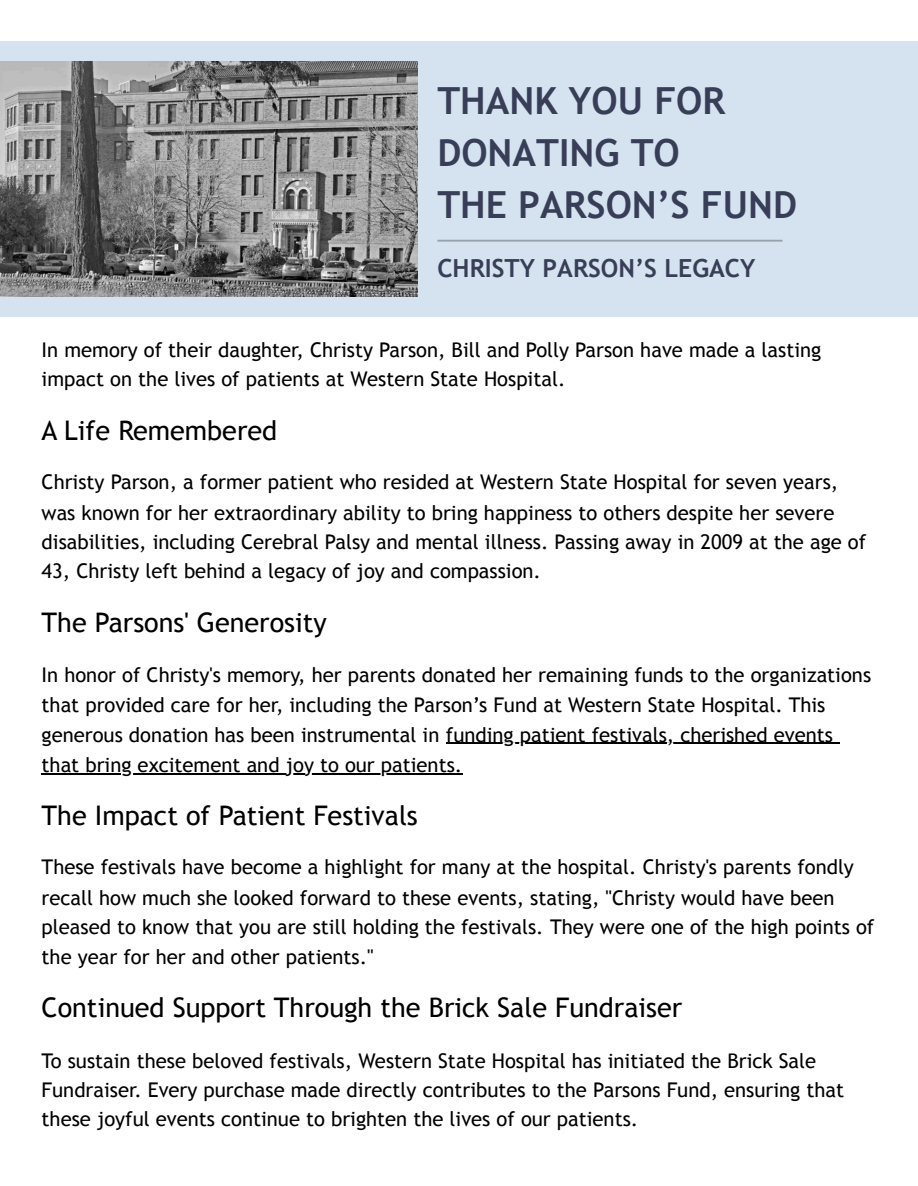
<style>
.page{position:relative;width:918px;height:1186px;background:#fff}
.page>*{position:absolute;margin:0;border:0;box-sizing:border-box;transform-origin:0 0}
.t1{font:700 37.35px/51.9px "Trebuchet MS";color:#383e57}
.t2{font:27px "Trebuchet MS";color:#000}
.t3{font:700 24.9px "Trebuchet MS";color:#383e57}
.t4{font:20.25px/30px "Trebuchet MS";color:#000}
</style>
<div class="page">
<hr style="left:446px;top:742px;width:387px;height:2px;background:#000">
<svg style="left:833px;top:742px;width:7px;height:2px"></svg>
<hr style="left:42px;top:773px;width:421px;height:1px;background:#000">
<div style="left:0;top:42px;width:918px;height:275px;background:#d4e3ef"></div>
<img style="left:0;top:62px;width:417px;height:235px">
<hr style="left:437px;top:240px;width:346px;height:2px;background:#000">
<p class="t1" style="left:437px;top:75px;width:289px">THANK YOU FOR<br>DONATING TO</p>
<p class="t1" style="left:437px;top:179px;width:361px">THE PARSON’S FUND</p>
<p class="t3" style="left:437px;top:254px;width:320px">CHRISTY PARSON’S LEGACY</p>
<p class="t4" style="left:42px;top:335px;width:781px;line-height:29.2px">In memory of their daughter, Christy Parson, Bill and Polly Parson have made a lasting impact on the lives of patients at Western State Hospital.</p>
<h1 class="t2" style="left:42px;top:415px;width:237px">A Life Remembered</h1>
<p class="t4" style="left:42px;top:467px;width:826px">Christy Parson, a former patient who resided at Western State Hospital for seven years, was known for her extraordinary ability to bring happiness to others despite her severe disabilities, including Cerebral Palsy and mental illness. Passing away in 2009 at the age of 43, Christy left behind a legacy of joy and compassion.</p>
<h1 class="t2" style="left:42px;top:607px;width:287px">The Parsons' Generosity</h1>
<p class="t4" style="left:42px;top:660px;width:831px">In honor of Christy's memory, her parents donated her remaining funds to the organizations that provided care for her, including the Parson’s Fund at Western State Hospital. This generous donation has been instrumental in funding patient festivals, cherished events that bring excitement and joy to our patients.</p>
<h1 class="t2" style="left:42px;top:799px;width:378px">The Impact of Patient Festivals</h1>
<p class="t4" style="left:42px;top:852px;width:834px">These festivals have become a highlight for many at the hospital. Christy's parents fondly recall how much she looked forward to these events, stating, "Christy would have been pleased to know that you are still holding the festivals. They were one of the high points of the year for her and other patients."</p>
<h1 class="t2" style="left:42px;top:992px;width:642px">Continued Support Through the Brick Sale Fundraiser</h1>
<p class="t4" style="left:42px;top:1046px;width:804px;line-height:29.2px">To sustain these beloved festivals, Western State Hospital has initiated the Brick Sale<br>Fundraiser. Every purchase made directly contributes to the Parsons Fund, ensuring that these joyful events continue to brighten the lives of our patients.</p>
</div>
